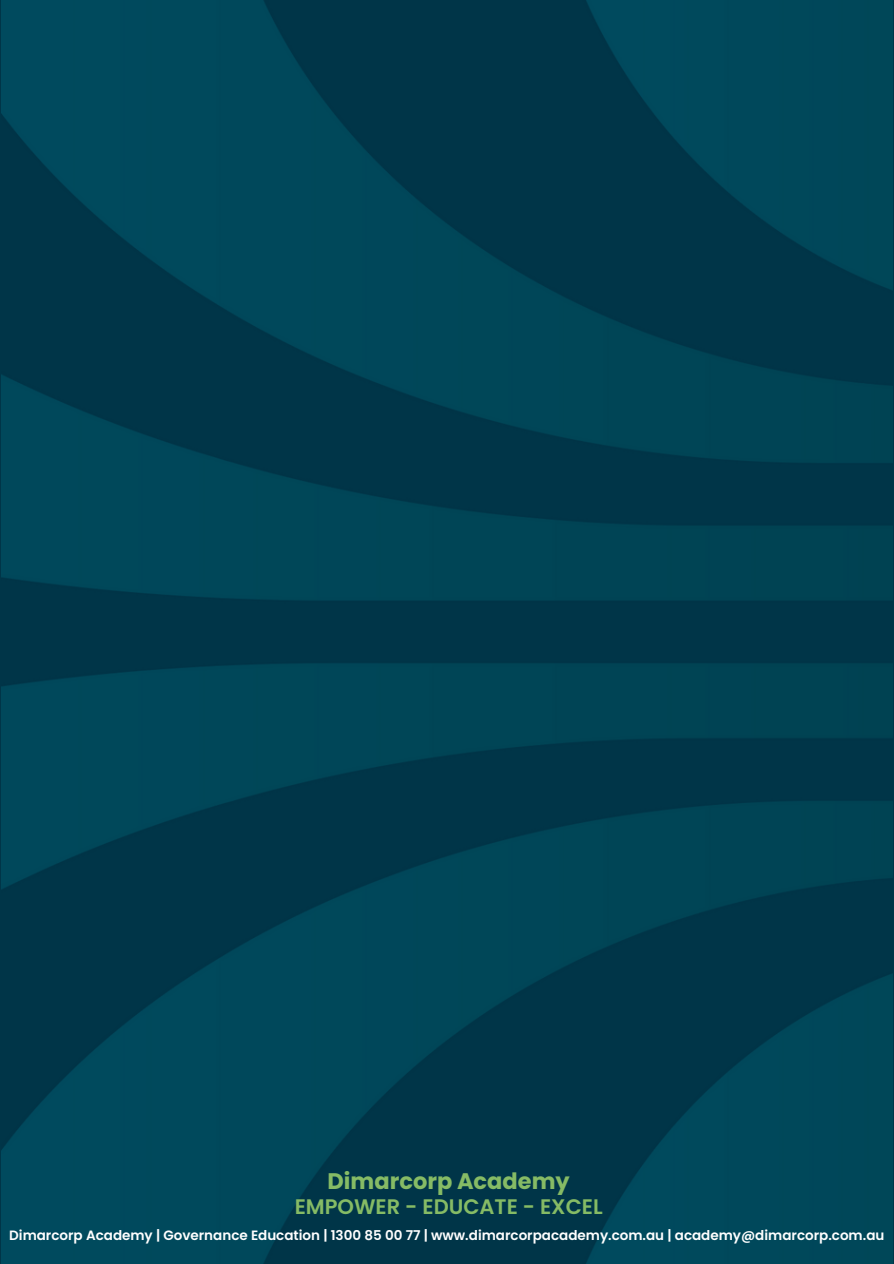
<style>
.page{position:relative;width:894px;height:1264px;background:#fff}
.page>*{position:absolute;margin:0;border:0;box-sizing:border-box;transform-origin:0 0}
.t1{font:700 22.5px "Poppins";color:#86bb65}
.t2{font:600 21px "Poppins";color:#86bb65}
.t3{font:600 13.5px "Poppins";color:#fff}
</style>
<div class="page">
<img style="left:1px;top:0;width:891px;height:1263px">
<h2 class="t1" style="left:327px;top:1165px;width:244px">Dimarcorp Academy</h2>
<h2 class="t2" style="left:294px;top:1191px;width:309px">EMPOWER - EDUCATE - EXCEL</h2>
<p class="t3" style="left:9px;top:1225px;width:876px">Dimarcorp Academy | Governance Education | 1300 85 00 77 | www.dimarcorpacademy.com.au | academy@dimarcorp.com.au</p>
</div>
